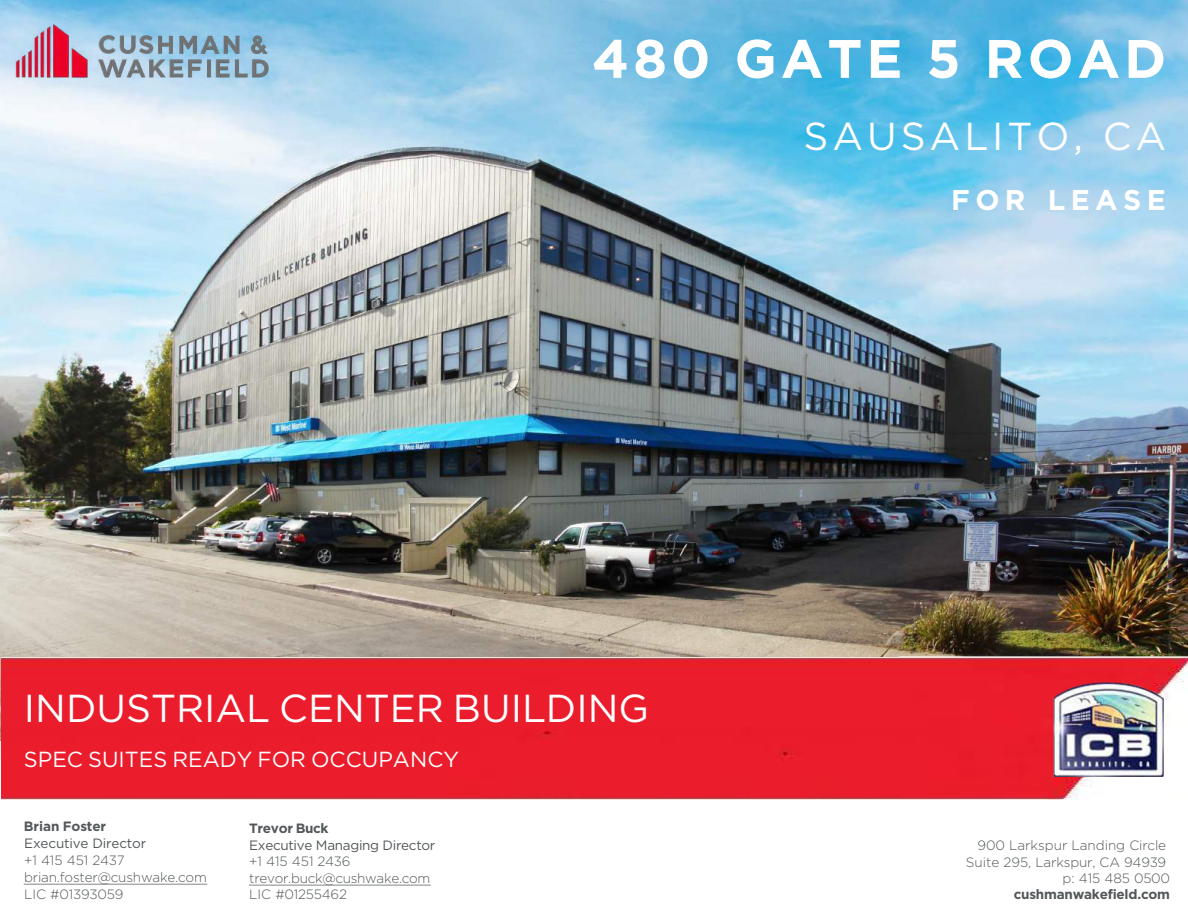
<style>
.page{position:relative;width:1188px;height:918px;background:#fff}
.page>*{position:absolute;margin:0;border:0;box-sizing:border-box;transform-origin:0 0}
.t1{font:700 54px "Gotham";letter-spacing:.075em;color:#fff}
.t2{font:39px "Gotham";color:#fff}
.t3{font:39px "Gotham";letter-spacing:.1em;color:#fff}
.t4{font:700 28.5px "Gotham";color:#fff}
.t5{font:21.75px "Gotham";color:#fff}
.t6{font:300 13.5px/16px "Gotham";letter-spacing:-.015em;color:#535759}
.t7{font:13.5px "Gotham";letter-spacing:-.025em;color:#535759}
.t8{font:700 13.5px "Gotham";letter-spacing:-.015em;color:#535759}
</style>
<div class="page">
<img style="left:0;top:0;width:1188px;height:742px">
<svg style="left:813px;top:653px;width:375px;height:4px"></svg>
<img style="left:1px;top:657px;width:1187px;height:143px">
<img style="left:16px;top:23px;width:253px;height:54px">
<img style="left:1052px;top:682px;width:111px;height:94px">
<svg style="left:24px;top:884px;width:183px;height:1px"></svg>
<svg style="left:249px;top:885px;width:182px;height:1px"></svg>
<h1 class="t1" style="left:592px;top:23px;width:576px">480 GATE 5 ROAD</h1>
<h2 class="t3" style="left:804px;top:111px;width:364px">SAUSALITO, CA</h2>
<h3 class="t4" style="left:951px;top:181px;width:216px">F O R L E A S E</h3>
<h2 class="t2" style="left:24px;top:683px;width:627px">INDUSTRIAL CENTER BUILDING</h2>
<h3 class="t5" style="left:24px;top:746px;width:437px">SPEC SUITES READY FOR OCCUPANCY</h3>
<p class="t8" style="left:24px;top:818px;width:84px">Brian Foster</p>
<p class="t7" style="left:24px;top:835px;width:124px">Executive Director</p>
<p class="t6" style="left:24px;top:851px;width:184px;line-height:16.8px">+1 415 451 2437 brian.foster@cushwake.com<br>LIC #01393059</p>
<p class="t8" style="left:249px;top:819px;width:81px">Trevor Buck</p>
<p class="t7" style="left:249px;top:836px;width:188px">Executive Managing Director</p>
<p class="t6" style="left:249px;top:853px;width:183px;line-height:16.5px">+1 415 451 2436 trevor.buck@cushwake.com<br>LIC #01255462</p>
<p class="t6" style="left:966px;top:837px;width:206px;text-align:right">900 Larkspur Landing Circle<br>Suite 295, Larkspur, CA 94939 p: 415 485 0500</p>
<p class="t8" style="left:1014px;top:885px;width:158px">cushmanwakefield.com</p>
</div>
